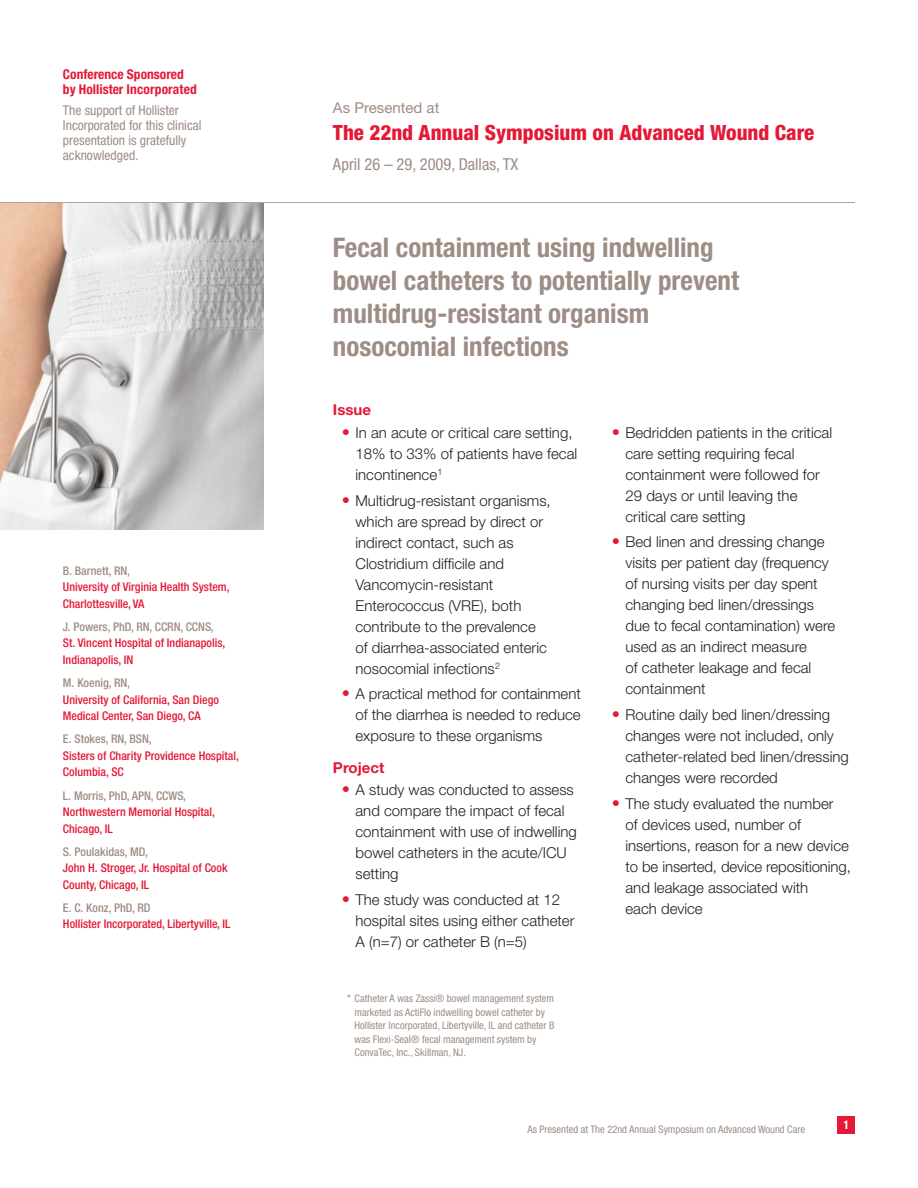
<style>
.page{position:relative;width:918px;height:1188px;background:#fff}
.page>*{position:absolute;margin:0;border:0;box-sizing:border-box;transform-origin:0 0}
.t1{font:700 condensed 27px/33px "Helvetica Neue";color:#9d8d85}
.t2{font:800 condensed 21px "Helvetica Neue";color:#e51836}
.t3{font:condensed 16.5px "Helvetica Neue";color:#9d8d85}
.t4{font:300 15px/21px "Helvetica Neue";color:#231f20}
.t5{font:15px "Helvetica Neue";color:#9d8d85}
.t6{font:700 15px "Helvetica Neue";color:#e51836}
.t7{font:condensed 13.5px/15px "Helvetica Neue";color:#9d8d85}
.t8{font:700 condensed 13.5px/15px "Helvetica Neue";color:#e51836}
.t9{font:500 condensed 12px/16.5px "Helvetica Neue";color:#e51836}
.t10{font:500 condensed 12px "Helvetica Neue";color:#9d8d85}
.t11{font:700 condensed 12px "Helvetica Neue";color:#fff}
.t12{font:condensed 10.5px/13.5px "Helvetica Neue";color:#9d8d85}
.s1{font-weight:400;font-stretch:condensed;font-size:16.5px;color:#e51836}
</style>
<div class="page">
<div style="left:838px;top:1117px;width:17px;height:17px;background:#e51836"></div>
<img style="left:0;top:203px;width:263px;height:327px">
<hr style="left:0;top:202px;width:855px;height:1px;background:#b3a59e">
<p class="t8" style="left:63px;top:67px;width:135px">Conference Sponsored by Hollister Incorporated</p>
<p class="t7" style="left:63px;top:103px;width:140px">The support of Hollister<br>Incorporated for this clinical presentation is gratefully acknowledged.</p>
<p class="t10" style="left:63px;top:563px;width:69px">B. Barnett, RN,</p>
<p class="t9" style="left:63px;top:578px;width:168px">University of Virginia Health System,<br>Charlottesville, VA</p>
<p class="t10" style="left:63px;top:619px;width:152px">J. Powers, PhD, RN, CCRN, CCNS,</p>
<p class="t9" style="left:63px;top:635px;width:164px">St. Vincent Hospital of Indianapolis,<br>Indianapolis, IN</p>
<p class="t10" style="left:63px;top:676px;width:69px">M. Koenig, RN,</p>
<p class="t9" style="left:63px;top:691px;width:158px">University of California, San Diego<br>Medical Center, San Diego, CA</p>
<p class="t10" style="left:63px;top:732px;width:90px">E. Stokes, RN, BSN,</p>
<p class="t9" style="left:63px;top:747px;width:177px">Sisters of Charity Providence Hospital,<br>Columbia, SC</p>
<p class="t10" style="left:63px;top:788px;width:125px">L. Morris, PhD, APN, CCWS,</p>
<p class="t9" style="left:63px;top:803px;width:154px">Northwestern Memorial Hospital,<br>Chicago, IL</p>
<p class="t10" style="left:63px;top:844px;width:86px">S. Poulakidas, MD,</p>
<p class="t9" style="left:63px;top:860px;width:166px">John H. Stroger, Jr. Hospital of Cook<br>County, Chicago, IL</p>
<p class="t10" style="left:63px;top:901px;width:89px">E. C. Konz, PhD, RD</p>
<p class="t9" style="left:63px;top:916px;width:169px">Hollister Incorporated, Libertyville, IL</p>
<p class="t5" style="left:333px;top:98px;width:108px">As Presented at</p>
<h2 class="t2" style="left:333px;top:119px;width:483px">The 22nd Annual Symposium on Advanced Wound Care</h2>
<p class="t3" style="left:333px;top:154px;width:187px">April 26 – 29, 2009, Dallas, TX</p>
<h1 class="t1" style="left:333px;top:231px;width:408px">Fecal containment using indwelling bowel catheters to potentially prevent multidrug-resistant organism nosocomial infections</h1>
<p class="t6" style="left:333px;top:401px;width:40px">Issue</p>
<p class="t4" style="left:355px;top:422px;width:223px;text-indent:-14px"><span class="s1">•</span> In an acute or critical care setting,<br>18% to 33% of patients have fecal incontinence<sup>1</sup></p>
<p class="t4" style="left:355px;top:489px;width:197px;text-indent:-14px"><span class="s1">•</span> Multidrug-resistant organisms, which are spread by direct or indirect contact, such as<br>Clostridium difficile and<br>Vancomycin-resistant<br>Enterococcus (VRE), both contribute to the prevalence of diarrhea-associated enteric nosocomial infections<sup>2</sup></p>
<p class="t4" style="left:355px;top:683px;width:227px;text-align:justify;text-indent:-14px"><span class="s1">•</span> A practical method for containment of the diarrhea is needed to reduce exposure to these organisms</p>
<p class="t6" style="left:333px;top:758px;width:53px">Project</p>
<p class="t4" style="left:355px;top:779px;width:223px;text-indent:-14px"><span class="s1">•</span> A study was conducted to assess and compare the impact of fecal containment with use of indwelling bowel catheters in the acute/ICU setting</p>
<p class="t4" style="left:355px;top:889px;width:220px;text-indent:-14px"><span class="s1">•</span> The study was conducted at 12 hospital sites using either catheter<br>A (n=7) or catheter B (n=5)</p>
<p class="t12" style="left:355px;top:992px;width:202px;text-indent:-7px">* Catheter A was Zassi® bowel management system marketed as ActiFlo indwelling bowel catheter by Hollister Incorporated, Libertyville, IL and catheter B was Flexi-Seal® fecal management system by ConvaTec, Inc., Skillman, NJ.</p>
<p class="t4" style="left:626px;top:421px;width:208px;text-indent:-14px"><span class="s1">•</span> Bedridden patients in the critical care setting requiring fecal containment were followed for<br>29 days or until leaving the critical care setting</p>
<p class="t4" style="left:626px;top:531px;width:211px;text-indent:-14px"><span class="s1">•</span> Bed linen and dressing change visits per patient day (frequency of nursing visits per day spent changing bed linen/dressings due to fecal contamination) were used as an indirect measure<br>of catheter leakage and fecal containment</p>
<p class="t4" style="left:626px;top:704px;width:225px;text-indent:-14px"><span class="s1">•</span> Routine daily bed linen/dressing changes were not included, only catheter-related bed linen/dressing changes were recorded</p>
<p class="t4" style="left:626px;top:793px;width:227px;text-indent:-14px"><span class="s1">•</span> The study evaluated the number<br>of devices used, number of insertions, reason for a new device to be inserted, device repositioning, and leakage associated with<br>each device</p>
<p class="t12" style="left:527px;top:1122px;width:279px">As Presented at The 22nd Annual Symposium on Advanced Wound Care</p>
<p class="t11" style="left:843px;top:1118px;width:7px">1</p>
</div>
